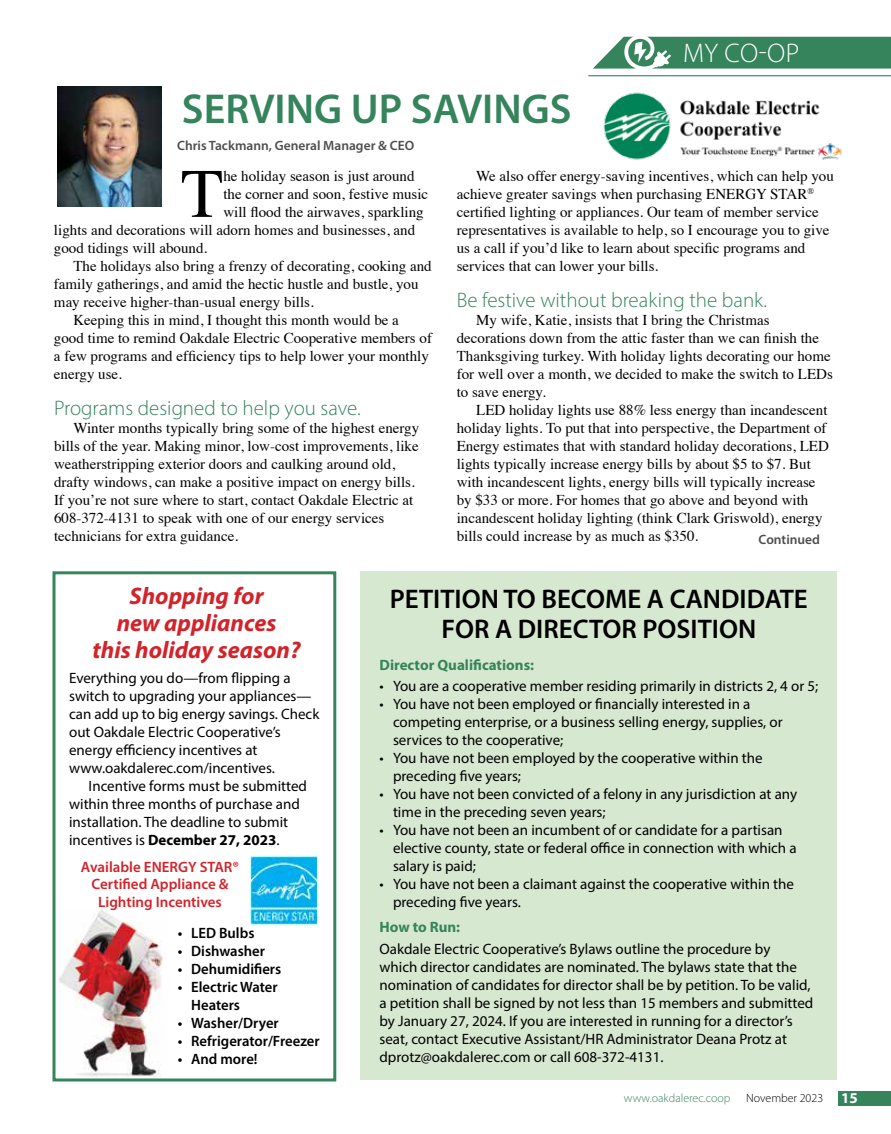
<style>
.page{position:relative;width:891px;height:1134px;background:#fff}
.page>*{position:absolute;margin:0;border:0;box-sizing:border-box;transform-origin:0 0}
.t1{font:69.45px "Times";color:#000}
.t2{font:600 42px "Myriad Pro";color:#35845c}
.t3{font:600 27px/30px "Myriad Pro";color:#000;text-align:center}
.t4{font:300 27px "Myriad Pro";color:#fff}
.t5{font:italic 700 24px/27px "Myriad Pro";color:#d2232a;text-align:center}
.t6{font:300 21px "Myriad Pro";color:#35845c}
.t7{font:15px/18px "Times";color:#000}
.t8{font:15px/18px "Myriad Pro";color:#000}
.t9{font:600 15px/18px "Myriad Pro";color:#000}
.t10{font:600 15px/16.5px "Myriad Pro";color:#d2232a;text-align:center}
.t11{font:700 15px "Myriad Pro";color:#35845c}
.t12{font:600 13.5px "Myriad Pro";color:#4d4d4f}
.t13{font:300 12px "Myriad Pro";color:#35845c}
.t14{font:300 12px "Myriad Pro";color:#000}
.s1{font-weight:700}
.s2{font-weight:700;font-size:15px;color:#fff}
</style>
<div class="page">
<img style="left:59px;top:910px;width:104px;height:167px">
<div style="left:52px;top:571px;width:284px;height:511px;border:3px solid #35845c"></div>
<div style="left:361px;top:571px;width:476px;height:509px;background:#d7e8d0"></div>
<img style="left:603px;top:92px;width:240px;height:68px">
<hr style="left:588px;top:75px;width:303px;height:1px;background:#35845c">
<svg style="left:593px;top:36px;width:298px;height:33px;background:#539674"></svg>
<div style="left:838px;top:1091px;width:53px;height:14px;background:#35845c"></div>
<img style="left:58px;top:87px;width:104px;height:120px">
<img style="left:251px;top:857px;width:66px;height:67px">
<h2 class="t2" style="left:182px;top:82px;width:391px">SERVING UP SAVINGS</h2>
<p class="t12" style="left:177px;top:136px;width:239px">Chris Tackmann, General Manager &amp; CEO</p>
<h3 class="t4" style="left:683px;top:36px;width:118px">MY CO-OP</h3>
<h1 class="t1" style="left:181px;top:129px;width:44px">T</h1>
<p class="t7" style="left:223px;top:166px;width:193px">he holiday season is just around</p>
<p class="t7" style="left:223px;top:184px;width:206px">the corner and soon, festive music</p>
<p class="t7" style="left:223px;top:202px;width:202px">will flood the airwaves, sparkling</p>
<p class="t7" style="left:54px;top:220px;width:363px">lights and decorations will adorn homes and businesses, and</p>
<p class="t7" style="left:54px;top:238px;width:155px">good tidings will abound.</p>
<p class="t7" style="left:73px;top:256px;width:360px">The holidays also bring a frenzy of decorating, cooking and</p>
<p class="t7" style="left:54px;top:274px;width:366px">family gatherings, and amid the hectic hustle and bustle, you</p>
<p class="t7" style="left:54px;top:292px;width:261px">may receive higher-than-usual energy bills.</p>
<p class="t7" style="left:73px;top:310px;width:327px">Keeping this in mind, I thought this month would be a</p>
<p class="t7" style="left:54px;top:328px;width:380px">good time to remind Oakdale Electric Cooperative members of</p>
<p class="t7" style="left:54px;top:346px;width:376px">a few programs and efficiency tips to help lower your monthly</p>
<p class="t7" style="left:54px;top:364px;width:70px">energy use.</p>
<h3 class="t6" style="left:54px;top:395px;width:308px">Programs designed to help you save.</h3>
<p class="t7" style="left:54px;top:418px;width:367px;text-indent:20px">Winter months typically bring some of the highest energy bills of the year. Making minor, low-cost improvements, like weatherstripping exterior doors and caulking around old, drafty windows, can make a positive impact on energy bills.<br>If you’re not sure where to start, contact Oakdale Electric at 608-372-4131 to speak with one of our energy services technicians for extra guidance.</p>
<p class="t7" style="left:457px;top:166px;width:379px;text-indent:20px">We also offer energy-saving incentives, which can help you achieve greater savings when purchasing ENERGY STAR<sup>® </sup>certified lighting or appliances. Our team of member service representatives is available to help, so I encourage you to give us a call if you’d like to learn about specific programs and services that can lower your bills.</p>
<h3 class="t6" style="left:457px;top:287px;width:312px">Be festive without breaking the bank.</h3>
<p class="t7" style="left:457px;top:310px;width:378px;text-indent:20px">My wife, Katie, insists that I bring the Christmas decorations down from the attic faster than we can finish the Thanksgiving turkey. With holiday lights decorating our home for well over a month, we decided to make the switch to LEDs to save energy.</p>
<p class="t7" style="left:457px;top:400px;width:374px;text-indent:20px">LED holiday lights use 88% less energy than incandescent holiday lights. To put that into perspective, the Department of Energy estimates that with standard holiday decorations, LED lights typically increase energy bills by about $5 to $7. But with incandescent lights, energy bills will typically increase by $33 or more. For homes that go above and beyond with incandescent holiday lighting (think Clark Griswold), energy bills could increase by as much as $350.</p>
<p class="t12" style="left:759px;top:531px;width:63px">Continued</p>
<h3 class="t5" style="left:93px;top:582px;width:210px">Shopping for<br>new appliances<br>this holiday season?</h3>
<p class="t8" style="left:69px;top:669px;width:252px">Everything you do—from flipping a switch to upgrading your appliances— can add up to big energy savings. Check out Oakdale Electric Cooperative’s energy efficiency incentives at www.oakdalerec.com/incentives.</p>
<p class="t8" style="left:69px;top:777px;width:239px;text-indent:20px">Incentive forms must be submitted within three months of purchase and installation. The deadline to submit incentives is <span class="s1">December 27, 2023</span>.</p>
<p class="t10" style="left:81px;top:859px;width:160px">Available ENERGY STAR®<br>Certified Appliance &amp;</p>
<p class="t10" style="left:98px;top:893px;width:125px">Lighting Incentives</p>
<p class="t9" style="left:178px;top:924px;width:78px">• LED Bulbs</p>
<p class="t9" style="left:178px;top:942px;width:89px">• Dishwasher</p>
<p class="t9" style="left:178px;top:960px;width:105px">• Dehumidifiers</p>
<p class="t9" style="left:191px;top:978px;width:88px;text-indent:-13px">• Electric Water<br>Heaters</p>
<p class="t9" style="left:178px;top:1014px;width:103px">• Washer/Dryer</p>
<p class="t9" style="left:178px;top:1032px;width:143px">• Refrigerator/Freezer</p>
<p class="t9" style="left:178px;top:1050px;width:81px">• And more!</p>
<h3 class="t3" style="left:390px;top:584px;width:420px">PETITION TO BECOME A CANDIDATE<br>FOR A DIRECTOR POSITION</h3>
<p class="t11" style="left:380px;top:655px;width:156px">Director Qualifications:</p>
<p class="t8" style="left:380px;top:677px;width:440px">• You are a cooperative member residing primarily in districts 2, 4 or 5;</p>
<p class="t8" style="left:393px;top:695px;width:391px;text-indent:-14px">• You have not been employed or financially interested in a competing enterprise, or a business selling energy, supplies, or services to the cooperative;</p>
<p class="t8" style="left:393px;top:749px;width:371px;text-indent:-14px">• You have not been employed by the cooperative within the preceding five years;</p>
<p class="t8" style="left:393px;top:785px;width:406px;text-indent:-14px">• You have not been convicted of a felony in any jurisdiction at any time in the preceding seven years;</p>
<p class="t8" style="left:393px;top:821px;width:405px;text-indent:-14px">• You have not been an incumbent of or candidate for a partisan elective county, state or federal office in connection with which a salary is paid;</p>
<p class="t8" style="left:393px;top:875px;width:402px;text-indent:-14px">• You have not been a claimant against the cooperative within the preceding five years.</p>
<p class="t11" style="left:380px;top:917px;width:82px">How to Run:</p>
<p class="t8" style="left:380px;top:939px;width:435px">Oakdale Electric Cooperative’s Bylaws outline the procedure by<br>which director candidates are nominated. The bylaws state that the nomination of candidates for director shall be by petition. To be valid, a petition shall be signed by not less than 15 members and submitted by January 27, 2024. If you are interested in running for a director’s seat, contact Executive Assistant/HR Administrator Deana Protz at dprotz@oakdalerec.com or call 608-372-4131.</p>
<p class="t13" style="left:624px;top:1091px;width:108px">www.oakdalerec.coop</p>
<p class="t14" style="left:746px;top:1091px;width:113px">November 2023 <span class="s2">15</span></p>
</div>
